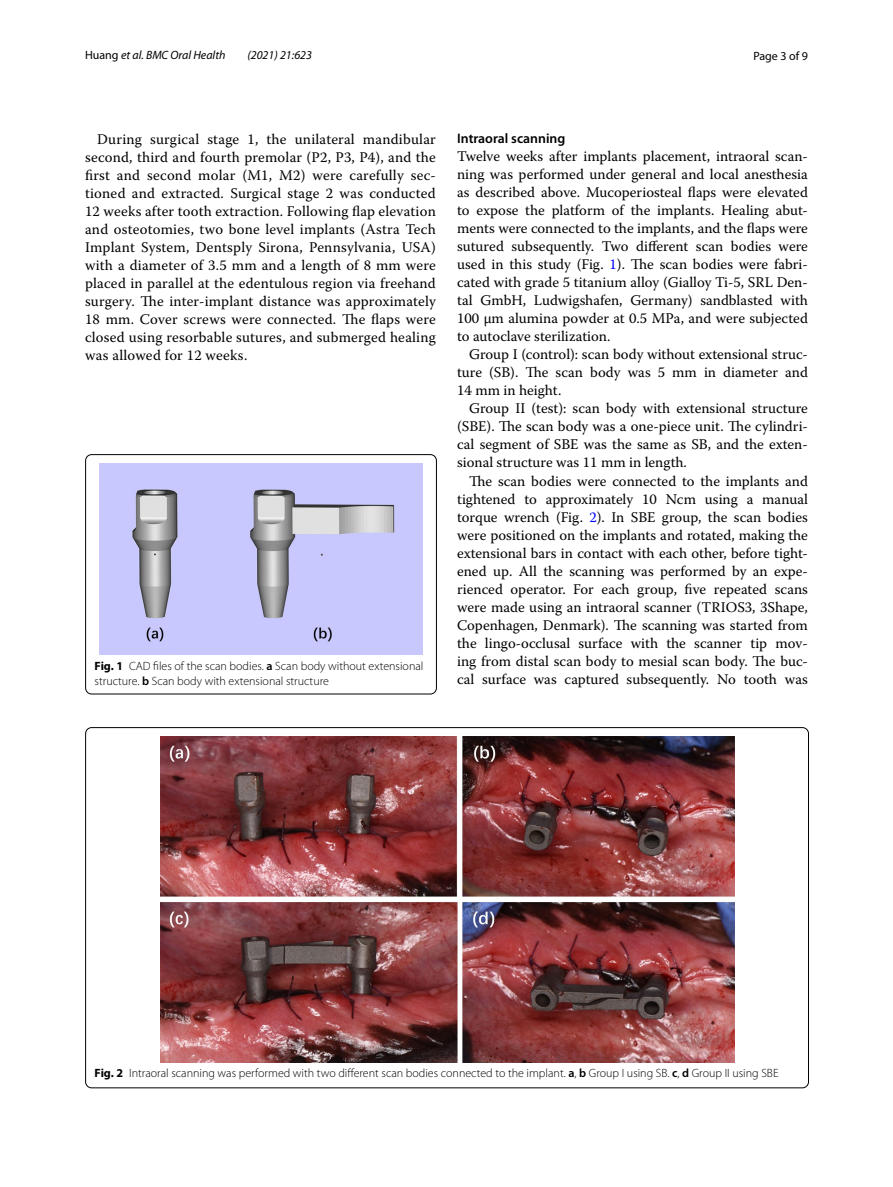
<style>
.page{position:relative;width:893px;height:1187px;background:#fff}
.page>*{position:absolute;margin:0;border:0;box-sizing:border-box;transform-origin:0 0}
.t1{font:14.7px/18px "Warnock Pro";color:#000;text-align:justify}
.t2{font:600 13.8px "Myriad Pro";color:#000}
.t3{font:300 12px/15px "Myriad Pro";color:#000}
.t4{font:italic 12px "Myriad Pro";color:#000}
.t5{font:12px "Myriad Pro";color:#000}
.s1{font-style:normal}
.s2{color:#00f}
.s3{font-weight:700}
.s4{font-weight:600}
</style>
<div class="page">
<img style="left:99px;top:463px;width:324px;height:191px">
<div style="left:85px;top:454px;width:352px;height:240px;border:1px solid #000;border-radius:6px"></div>
<img style="left:160px;top:736px;width:574px;height:326px">
<p class="t4" style="left:85px;top:48px;width:142px"><span class="s1">Huang</span> et al. BMC Oral Health</p>
<p class="t4" style="left:247px;top:48px;width:66px">(2021) 21:623</p>
<p class="t5" style="left:753px;top:48px;width:56px">Page 3 of 9</p>
<p class="t1" style="left:85px;top:130px;width:352px;text-indent:12px">During surgical stage 1, the unilateral mandibular second, third and fourth premolar (P2, P3, P4), and the first and second molar (M1, M2) were carefully sec&shy;tioned and extracted. Surgical stage 2 was conducted 12 weeks after tooth extraction. Following flap elevation and osteotomies, two bone level implants (Astra Tech Implant System, Dentsply Sirona, Pennsylvania, USA) with a diameter of 3.5 mm and a length of 8 mm were placed in parallel at the edentulous region via freehand surgery. The inter-implant distance was approximately 18 mm. Cover screws were connected. The flaps were closed using resorbable sutures, and submerged healing was allowed for 12 weeks.</p>
<p class="t2" style="left:457px;top:130px;width:110px">Intraoral scanning</p>
<p class="t1" style="left:457px;top:147px;width:352px">Twelve weeks after implants placement, intraoral scan&shy;ning was performed under general and local anesthesia as described above. Mucoperiosteal flaps were elevated to expose the platform of the implants. Healing abut&shy;ments were connected to the implants, and the flaps were sutured subsequently. Two different scan bodies were used in this study (Fig. <span class="s2">1</span>). The scan bodies were fabri&shy;cated with grade 5 titanium alloy (Gialloy Ti-5, SRL Den&shy;tal GmbH, Ludwigshafen, Germany) sandblasted with 100 μm alumina powder at 0.5 MPa, and were subjected to autoclave sterilization.</p>
<p class="t1" style="left:457px;top:345px;width:352px;text-indent:12px">Group I (control): scan body without extensional struc&shy;ture (SB). The scan body was 5 mm in diameter and 14 mm in height.</p>
<p class="t1" style="left:457px;top:399px;width:352px;text-indent:12px">Group II (test): scan body with extensional structure (SBE). The scan body was a one-piece unit. The cylindri&shy;cal segment of SBE was the same as SB, and the exten&shy;sional structure was 11 mm in length.</p>
<p class="t1" style="left:457px;top:471px;width:352px;text-indent:12px">The scan bodies were connected to the implants and tightened to approximately 10 Ncm using a manual torque wrench (Fig. <span class="s2">2</span>). In SBE group, the scan bodies were positioned on the implants and rotated, making the extensional bars in contact with each other, before tight&shy;ened up. All the scanning was performed by an expe&shy;rienced operator. For each group, five repeated scans were made using an intraoral scanner (TRIOS3, 3Shape, Copenhagen, Denmark). The scanning was started from the lingo-occlusal surface with the scanner tip mov&shy;ing from distal scan body to mesial scan body. The buc&shy;cal surface was captured subsequently. No tooth was</p>
<p class="t3" style="left:95px;top:658px;width:330px"><span class="s3">Fig. 1</span> CAD files of the scan bodies. <span class="s4">a</span> Scan body without extensional structure. <span class="s4">b</span> Scan body with extensional structure</p>
<p class="t3" style="left:95px;top:1065px;width:685px"><span class="s3">Fig. 2</span> Intraoral scanning was performed with two different scan bodies connected to the implant. <span class="s4">a</span>, <span class="s4">b</span> Group I using SB. <span class="s4">c</span>, <span class="s4">d</span> Group II using SBE</p>
</div>
